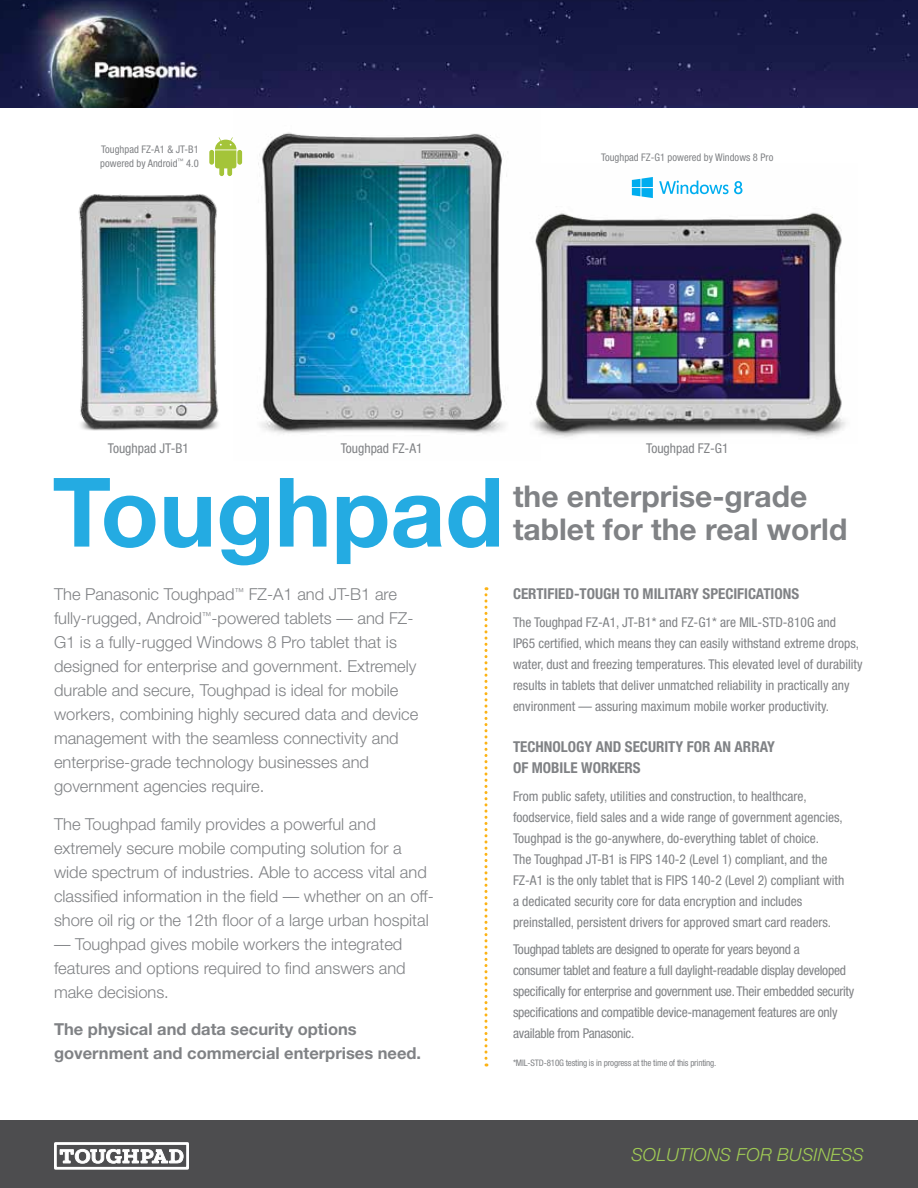
<style>
.page{position:relative;width:918px;height:1188px;background:#fff}
.page>*{position:absolute;margin:0;border:0;box-sizing:border-box;transform-origin:0 0}
.t1{font:700 96px "Helvetica Neue";color:#24abe2}
.t2{font:700 30px/33px "Helvetica Neue";color:#808285}
.t3{font:italic 300 18px "Helvetica Neue";letter-spacing:.01em;color:#a2ce55}
.t4{font:300 16.5px/24px "Helvetica Neue";color:#808285}
.t5{font:700 16.5px/24px "Helvetica Neue";color:#808285}
.t6{font:700 condensed 15px/21px "Helvetica Neue";color:#808285}
.t7{font:condensed 13.5px/21px "Helvetica Neue";color:#808285}
.t8{font:condensed 13.5px/21px "Helvetica Neue";letter-spacing:-.02em;color:#808285}
.t9{font:condensed 10.5px/13.5px "Helvetica Neue";color:#808285}
.t10{font:condensed 9px "Helvetica Neue";letter-spacing:-.02em;color:#808285}
</style>
<div class="page">
<img style="left:258px;top:132px;width:247px;height:302px">
<img style="left:531px;top:180px;width:315px;height:258px">
<img style="left:78px;top:194px;width:141px;height:237px">
<svg style="left:209px;top:137px;width:33px;height:40px"></svg>
<svg style="left:632px;top:177px;width:21px;height:21px"></svg>
<svg style="left:659px;top:181px;width:83px;height:13px"></svg>
<div style="left:0;top:1120px;width:918px;height:68px;background:#4d4d4f"></div>
<div style="left:54px;top:1142px;width:135px;height:28px;border:3px solid #fff"></div>
<svg style="left:60px;top:1149px;width:124px;height:15px"></svg>
<img style="left:0;top:0;width:918px;height:108px">
<svg style="left:484px;top:587px;width:4px;height:479px"></svg>
<p class="t9" style="left:100px;top:143px;width:100px">Toughpad FZ-A1 &amp; JT-B1 powered by Android<sup>™</sup> 4.0</p>
<p class="t9" style="left:601px;top:150px;width:174px">Toughpad FZ-G1 powered by Windows 8 Pro</p>
<p class="t7" style="left:108px;top:437px;width:83px">Toughpad JT-B1</p>
<p class="t7" style="left:341px;top:437px;width:83px">Toughpad FZ-A1</p>
<p class="t7" style="left:646px;top:437px;width:84px">Toughpad FZ-G1</p>
<h1 class="t1" style="left:52px;top:453px;width:453px">Toughpad</h1>
<h2 class="t2" style="left:513px;top:479px;width:336px">the enterprise-grade tablet for the real world</h2>
<p class="t4" style="left:54px;top:582px;width:366px">The Panasonic Toughpad<sup>™</sup> FZ-A1 and JT-B1 are fully-rugged, Android<sup>™</sup>-powered tablets — and FZ-G1 is a fully-rugged Windows 8 Pro tablet that is designed for enterprise and government. Extremely durable and secure, Toughpad is ideal for mobile workers, combining highly secured data and device management with the seamless connectivity and enterprise-grade technology businesses and government agencies require.</p>
<p class="t4" style="left:54px;top:812px;width:381px">The Toughpad family provides a powerful and extremely secure mobile computing solution for a wide spectrum of industries. Able to access vital and classified information in the field — whether on an off&shy;shore oil rig or the 12th floor of a large urban hospital</p>
<p class="t4" style="left:54px;top:932px;width:353px">— Toughpad gives mobile workers the integrated features and options required to find answers and make decisions.</p>
<p class="t5" style="left:54px;top:1017px;width:369px">The physical and data security options government and commercial enterprises need.</p>
<p class="t6" style="left:513px;top:583px;width:288px">CERTIFIED-TOUGH TO MILITARY SPECIFICATIONS</p>
<p class="t7" style="left:513px;top:611px;width:351px">The Toughpad FZ-A1, JT-B1* and FZ-G1* are MIL-STD-810G and<br>IP65 certified, which means they can easily withstand extreme drops, water, dust and freezing temperatures. This elevated level of durability results in tablets that deliver unmatched reliability in practically any environment — assuring maximum mobile worker productivity.</p>
<p class="t6" style="left:513px;top:736px;width:263px">TECHNOLOGY AND SECURITY FOR AN ARRAY<br>OF MOBILE WORKERS</p>
<p class="t7" style="left:513px;top:785px;width:333px">From public safety, utilities and construction, to healthcare, foodservice, field sales and a wide range of government agencies, Toughpad is the go-anywhere, do-everything tablet of choice.<br>The Toughpad JT-B1 is FIPS 140-2 (Level 1) compliant, and the FZ-A1 is the only tablet that is FIPS 140-2 (Level 2) compliant with a dedicated security core for data encryption and includes preinstalled, persistent drivers for approved smart card readers.</p>
<p class="t8" style="left:513px;top:939px;width:343px">Toughpad tablets are designed to operate for years beyond a<br>consumer tablet and feature a full daylight-readable display developed specifically for enterprise and government use. Their embedded security specifications and compatible device-management features are only available from Panasonic.</p>
<p class="t10" style="left:513px;top:1058px;width:205px">*MIL-STD-810G testing is in progress at the time of this printing.</p>
<h3 class="t3" style="left:631px;top:1144px;width:234px">SOLUTIONS FOR BUSINESS</h3>
</div>
